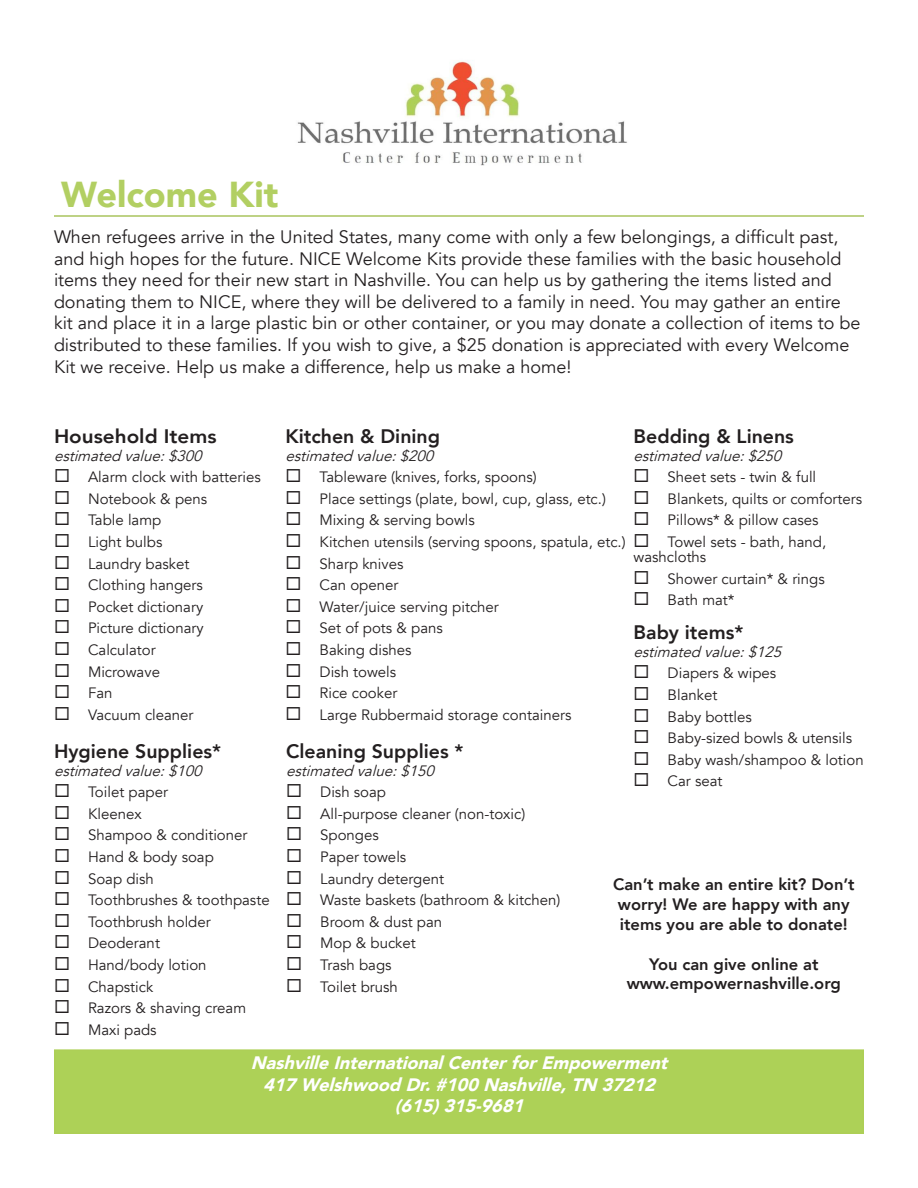
<style>
.page{position:relative;width:918px;height:1188px;background:#fff}
.page>*{position:absolute;margin:0;border:0;box-sizing:border-box;transform-origin:0 0}
.t1{font:900 36px "Avenir";color:#b2cf62}
.t2{font:800 19.5px "Avenir";color:#231f20}
.t3{font:800 19.5px "Avenir";color:#231f20;scale:1.06 1}
.t4{font:18px/21.6px "Avenir";color:#231f20}
.t5{font:italic 900 18px "Avenir";color:#fff}
.t6{font:800 16.5px/19.8px "Avenir";color:#231f20}
.t7{font:15px/15px "Avenir";color:#231f20}
.t8{font:italic 15px "Avenir";color:#231f20}
</style>
<div class="page">
<img style="left:297px;top:60px;width:330px;height:106px">
<hr style="left:54px;top:215px;width:810px;height:2px;background:#a9c45e">
<div style="left:55px;top:1050px;width:808px;height:83px;background:#add157"></div>
<div style="left:54px;top:1049px;width:810px;height:85px;border:2px solid #adcf56"></div>
<p class="t1" style="left:61px;top:164px;width:219px">Welcome Kit</p>
<p class="t4" style="left:54px;top:226px;width:808px">When refugees arrive in the United States, many come with only a few belongings, a difficult past, and high hopes for the future. NICE Welcome Kits provide these families with the basic household items they need for their new start in Nashville. You can help us by gathering the items listed and donating them to NICE, where they will be delivered to a family in need. You may gather an entire kit and place it in a large plastic bin or other container, or you may donate a collection of items to be distributed to these families. If you wish to give, a $25 donation is appreciated with every Welcome Kit we receive. Help us make a difference, help us make a home!</p>
<p class="t3" style="left:54px;top:421px;width:155px">Household Items</p>
<p class="t8" style="left:54px;top:446px;width:154px">estimatedvalue: $300</p>
<p class="t7" style="left:54px;top:470px;width:208px">◻ Alarm clock with batteries</p>
<p class="t7" style="left:54px;top:491px;width:155px">◻ Notebook &amp; pens</p>
<p class="t7" style="left:54px;top:513px;width:109px">◻ Table lamp</p>
<p class="t7" style="left:54px;top:535px;width:110px">◻ Light bulbs</p>
<p class="t7" style="left:54px;top:556px;width:137px">◻ Laundry basket</p>
<p class="t7" style="left:54px;top:578px;width:151px">◻ Clothing hangers</p>
<p class="t7" style="left:54px;top:599px;width:151px">◻ Pocket dictionary</p>
<p class="t7" style="left:54px;top:621px;width:151px">◻ Picture dictionary</p>
<p class="t7" style="left:54px;top:643px;width:103px">◻ Calculator</p>
<p class="t7" style="left:54px;top:664px;width:108px">◻ Microwave</p>
<p class="t7" style="left:54px;top:686px;width:60px">◻ Fan</p>
<p class="t7" style="left:54px;top:707px;width:141px">◻ Vacuum cleaner</p>
<p class="t2" style="left:54px;top:736px;width:169px">Hygiene Supplies*</p>
<p class="t8" style="left:54px;top:761px;width:154px">estimatedvalue: $100</p>
<p class="t7" style="left:54px;top:785px;width:116px">◻ Toilet paper</p>
<p class="t7" style="left:54px;top:806px;width:89px">◻ Kleenex</p>
<p class="t7" style="left:54px;top:828px;width:195px">◻ Shampoo &amp; conditioner</p>
<p class="t7" style="left:54px;top:850px;width:161px">◻ Hand &amp; body soap</p>
<p class="t7" style="left:54px;top:871px;width:101px">◻ Soap dish</p>
<p class="t7" style="left:54px;top:893px;width:217px">◻ Toothbrushes &amp; toothpaste</p>
<p class="t7" style="left:54px;top:914px;width:158px">◻ Toothbrush holder</p>
<p class="t7" style="left:54px;top:936px;width:107px">◻ Deoderant</p>
<p class="t7" style="left:54px;top:958px;width:154px">◻ Hand/body lotion</p>
<p class="t7" style="left:54px;top:979px;width:101px">◻ Chapstick</p>
<p class="t7" style="left:54px;top:1001px;width:194px">◻ Razors &amp; shaving cream</p>
<p class="t7" style="left:54px;top:1022px;width:104px">◻ Maxi pads</p>
<p class="t2" style="left:634px;top:421px;width:162px">Bedding &amp; Linens</p>
<p class="t8" style="left:634px;top:446px;width:154px">estimatedvalue: $250</p>
<p class="t7" style="left:634px;top:470px;width:184px">◻ Sheet sets - twin &amp; full</p>
<p class="t7" style="left:634px;top:491px;width:230px">◻ Blankets, quilts or comforters</p>
<p class="t7" style="left:634px;top:513px;width:187px">◻ Pillows* &amp; pillow cases</p>
<p class="t7" style="left:634px;top:535px;width:194px">◻ Towel sets - bath, hand, washcloths</p>
<p class="t7" style="left:634px;top:571px;width:193px">◻ Shower curtain* &amp; rings</p>
<p class="t7" style="left:634px;top:593px;width:102px">◻ Bath mat*</p>
<p class="t2" style="left:286px;top:421px;width:156px">Kitchen &amp; Dining</p>
<p class="t8" style="left:286px;top:446px;width:154px">estimatedvalue: $200</p>
<p class="t7" style="left:286px;top:470px;width:253px">◻ Tableware (knives, forks, spoons)</p>
<p class="t7" style="left:286px;top:491px;width:322px">◻ Place settings (plate, bowl, cup, glass, etc.)</p>
<p class="t7" style="left:286px;top:513px;width:191px">◻ Mixing &amp; serving bowls</p>
<p class="t7" style="left:286px;top:535px;width:342px">◻ Kitchen utensils (serving spoons, spatula, etc.)</p>
<p class="t7" style="left:286px;top:556px;width:119px">◻ Sharp knives</p>
<p class="t7" style="left:286px;top:578px;width:114px">◻ Can opener</p>
<p class="t7" style="left:286px;top:599px;width:215px">◻ Water/juice serving pitcher</p>
<p class="t7" style="left:286px;top:621px;width:159px">◻ Set of pots &amp; pans</p>
<p class="t7" style="left:286px;top:643px;width:128px">◻ Baking dishes</p>
<p class="t7" style="left:286px;top:664px;width:112px">◻ Dish towels</p>
<p class="t7" style="left:286px;top:686px;width:113px">◻ Rice cooker</p>
<p class="t7" style="left:286px;top:707px;width:287px">◻ Large Rubbermaid storage containers</p>
<p class="t2" style="left:634px;top:617px;width:111px">Baby items*</p>
<p class="t8" style="left:634px;top:643px;width:154px">estimatedvalue: $125</p>
<p class="t7" style="left:634px;top:666px;width:144px">◻ Diapers &amp; wipes</p>
<p class="t7" style="left:634px;top:688px;width:85px">◻ Blanket</p>
<p class="t7" style="left:634px;top:709px;width:120px">◻ Baby bottles</p>
<p class="t7" style="left:634px;top:731px;width:220px">◻ Baby-sized bowls &amp; utensils</p>
<p class="t7" style="left:634px;top:752px;width:232px">◻ Baby wash/shampoo &amp; lotion</p>
<p class="t7" style="left:634px;top:774px;width:91px">◻ Car seat</p>
<p class="t2" style="left:286px;top:736px;width:179px">Cleaning Supplies *</p>
<p class="t8" style="left:286px;top:761px;width:154px">estimatedvalue: $150</p>
<p class="t7" style="left:286px;top:785px;width:101px">◻ Dish soap</p>
<p class="t7" style="left:286px;top:806px;width:241px">◻ All-purpose cleaner (non-toxic)</p>
<p class="t7" style="left:286px;top:828px;width:94px">◻ Sponges</p>
<p class="t7" style="left:286px;top:850px;width:122px">◻ Paper towels</p>
<p class="t7" style="left:286px;top:871px;width:159px">◻ Laundry detergent</p>
<p class="t7" style="left:286px;top:893px;width:276px">◻ Waste baskets (bathroom &amp; kitchen)</p>
<p class="t7" style="left:286px;top:914px;width:158px">◻ Broom &amp; dust pan</p>
<p class="t7" style="left:286px;top:936px;width:131px">◻ Mop &amp; bucket</p>
<p class="t7" style="left:286px;top:958px;width:107px">◻ Trash bags</p>
<p class="t7" style="left:286px;top:979px;width:113px">◻ Toilet brush</p>
<p class="t6" style="left:613px;top:875px;width:243px">Can’t make an entire kit? Don’t worry! We are happy with any items you are able to donate!</p>
<p class="t6" style="left:627px;top:954px;width:216px;text-align:center">You can give online at www.empowernashville.org</p>
<p class="t5" style="left:251px;top:1047px;width:426px">NashvilleInternationalCenterforEmpowerment</p>
<p class="t5" style="left:263px;top:1069px;width:401px">417WelshwoodDr.#100Nashville,TN37212</p>
<p class="t5" style="left:395px;top:1090px;width:138px">(615)315-9681</p>
</div>
